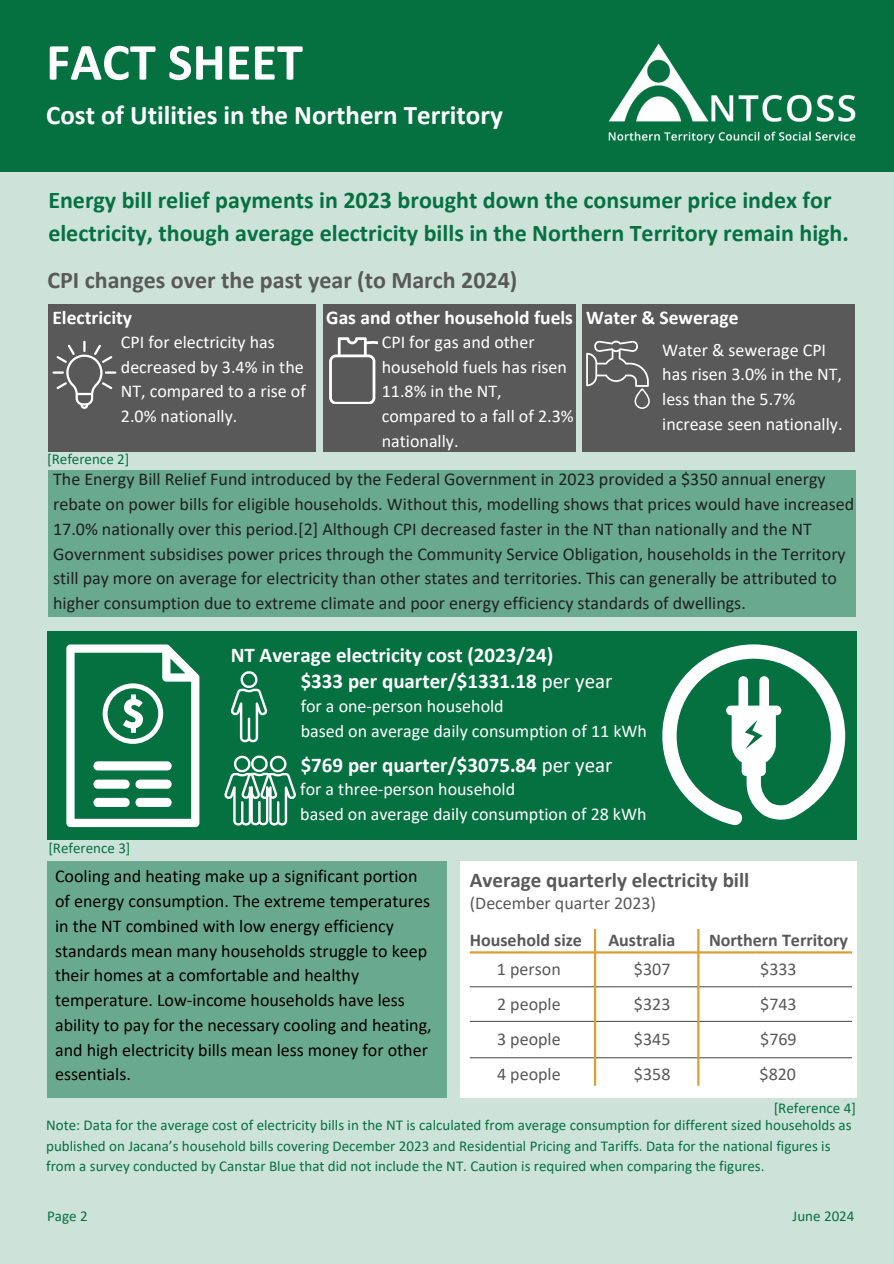
<style>
.page{position:relative;width:894px;height:1264px;background:#fff}
.page>*{position:absolute;margin:0;border:0;box-sizing:border-box;transform-origin:0 0}
.t1{font:700 52.5px "Calibri";color:#fff}
.t2{font:700 27px "Calibri";color:#fff}
.t3{font:700 24px/32.7px "Calibri";color:#057141}
.t4{font:700 24px "Calibri";color:#595959}
.t5{font:700 21px "Calibri";color:#fff}
.t6{font:700 21px "Calibri";color:#595959}
.t7{font:700 19.5px "Calibri";color:#fff}
.t8{font:18px/24.8px "Calibri";color:#202020}
.t9{font:18px/24.8px "Calibri";color:#fff}
.t10{font:18px/24.8px "Calibri";color:#000}
.t11{font:18px "Calibri";color:#595959}
.t12{font:700 18px "Calibri";color:#595959}
.t13{font:15px/20.2px "Calibri";color:#057141}
.s1{font-weight:400}
</style>
<div class="page">
<div style="left:0;top:10px;width:893px;height:1253px;background:#cde2d9"></div>
<div style="left:0;top:0;width:893px;height:171px;background:#057141"></div>
<img style="left:608px;top:43px;width:246px;height:100px">
<div style="left:47px;top:631px;width:809px;height:208px;background:#057141"></div>
<div style="left:460px;top:861px;width:396px;height:236px;background:#fff"></div>
<svg style="left:231px;top:671px;width:36px;height:71px"></svg>
<svg style="left:224px;top:755px;width:72px;height:70px"></svg>
<div style="left:323px;top:304px;width:253px;height:148px;background:#595959"></div>
<div style="left:582px;top:304px;width:273px;height:148px;background:#595959"></div>
<svg style="left:329px;top:337px;width:48px;height:66px"></svg>
<div style="left:48px;top:304px;width:268px;height:148px;background:#595959"></div>
<svg style="left:586px;top:340px;width:63px;height:69px"></svg>
<svg style="left:52px;top:340px;width:64px;height:69px"></svg>
<hr style="left:469px;top:951px;width:286px;height:2px;background:#dd9e33">
<hr style="left:755px;top:951px;width:96px;height:2px;background:#dd9e33">
<hr style="left:469px;top:1057px;width:286px;height:1px;background:#595959">
<hr style="left:755px;top:1057px;width:96px;height:1px;background:#595959">
<hr style="left:469px;top:1020px;width:286px;height:1px;background:#595959">
<hr style="left:755px;top:1020px;width:96px;height:1px;background:#595959">
<hr style="left:469px;top:986px;width:286px;height:1px;background:#595959">
<hr style="left:755px;top:986px;width:96px;height:1px;background:#595959">
<hr style="left:593px;top:929px;width:3px;height:156px;background:#dd9e33">
<hr style="left:697px;top:929px;width:2px;height:156px;background:#dd9e33">
<div style="left:47px;top:861px;width:399px;height:236px;background:#69a98d"></div>
<div style="left:49px;top:470px;width:806px;height:147px;background:#69a98d"></div>
<svg style="left:662px;top:644px;width:182px;height:181px"></svg>
<svg style="left:66px;top:644px;width:133px;height:183px"></svg>
<p class="t1" style="left:46px;top:40px;width:258px">FACT SHEET</p>
<h4 class="t2" style="left:46px;top:104px;width:458px">Cost of Utilities in the Northern Territory</h4>
<p class="t3" style="left:48px;top:186px;width:801px">Energy bill relief payments in 2023 brought down the consumer price index for electricity, though average electricity bills in the Northern Territory remain high.</p>
<h3 class="t4" style="left:47px;top:270px;width:471px">CPI changes over the past year (to March 2024)</h3>
<p class="t7" style="left:52px;top:309px;width:81px">Electricity</p>
<h4 class="t7" style="left:326px;top:309px;width:248px">Gas and other household fuels</h4>
<p class="t7" style="left:586px;top:309px;width:154px">Water &amp; Sewerage</p>
<p class="t9" style="left:121px;top:331px;width:186px">CPI for electricity has decreased by 3.4% in the<br>NT, compared to a rise of<br>2.0% nationally.</p>
<p class="t9" style="left:382px;top:331px;width:193px">CPI for gas and other household fuels has risen<br>11.8% in the NT, compared to a fall of 2.3% nationally.</p>
<p class="t13" style="left:47px;top:450px;width:84px">[Reference 2]</p>
<h4 class="t9" style="left:662px;top:339px;width:182px">Water &amp; sewerage CPI has risen 3.0% in the NT, less than the 5.7% increase seen nationally.</h4>
<p class="t8" style="left:53px;top:468px;width:802px">The Energy Bill Relief Fund introduced by the Federal Government in 2023 provided a $350 annual energy rebate on power bills for eligible households. Without this, modelling shows that prices would have increased 17.0% nationally over this period.[2] Although CPI decreased faster in the NT than nationally and the NT Government subsidises power prices through the Community Service Obligation, households in the Territory still pay more on average for electricity than other states and territories. This can generally be attributed to higher consumption due to extreme climate and poor energy efficiency standards of dwellings.</p>
<h4 class="t5" style="left:230px;top:646px;width:324px">NT Average electricity cost (2023/24)</h4>
<p class="t5" style="left:300px;top:672px;width:313px">$333 per quarter/$1331.18 <span class="s1">per year</span></p>
<p class="t9" style="left:300px;top:695px;width:204px">for a one-person household</p>
<p class="t9" style="left:300px;top:719px;width:348px">based on average daily consumption of 11 kWh</p>
<p class="t13" style="left:48px;top:839px;width:84px">[Reference 3]</p>
<p class="t5" style="left:300px;top:756px;width:313px">$769 per quarter/$3075.84 <span class="s1">per year</span></p>
<p class="t9" style="left:300px;top:778px;width:216px">for a three-person household</p>
<p class="t9" style="left:300px;top:803px;width:348px">based on average daily consumption of 28 kWh</p>
<p class="t10" style="left:55px;top:865px;width:378px">Cooling and heating make up a significant portion of energy consumption. The extreme temperatures in the NT combined with low energy efficiency standards mean many households struggle to keep their homes at a comfortable and healthy temperature. Low-income households have less ability to pay for the necessary cooling and heating, and high electricity bills mean less money for other essentials.</p>
<p class="t6" style="left:469px;top:871px;width:281px">Average quarterly electricity bill</p>
<p class="t11" style="left:469px;top:896px;width:188px">(December quarter 2023)</p>
<h3 class="t12" style="left:469px;top:932px;width:114px">Household size</h3>
<p class="t12" style="left:608px;top:932px;width:68px">Australia</p>
<h2 class="t12" style="left:708px;top:932px;width:140px">Northern Territory</h2>
<p class="t11" style="left:497px;top:961px;width:65px">1 person</p>
<h5 class="t11" style="left:497px;top:996px;width:65px">2 people</h5>
<p class="t11" style="left:497px;top:1031px;width:65px">3 people</p>
<p class="t11" style="left:497px;top:1066px;width:65px">4 people</p>
<p class="t11" style="left:633px;top:961px;width:38px">$307</p>
<p class="t11" style="left:633px;top:996px;width:38px">$323</p>
<h6 class="t11" style="left:633px;top:1031px;width:38px">$345</h6>
<h6 class="t11" style="left:633px;top:1066px;width:38px">$358</h6>
<p class="t11" style="left:760px;top:961px;width:38px">$333</p>
<p class="t11" style="left:760px;top:996px;width:38px">$743</p>
<p class="t11" style="left:760px;top:1031px;width:38px">$769</p>
<p class="t11" style="left:759px;top:1066px;width:38px">$820</p>
<p class="t13" style="left:773px;top:1099px;width:84px">[Reference 4]</p>
<p class="t13" style="left:46px;top:1116px;width:806px">Note: Data for the average cost of electricity bills in the NT is calculated from average consumption for different sized households as published on Jacana’s household bills covering December 2023 and Residential Pricing and Tariffs. Data for the national figures is from a survey conducted by Canstar Blue that did not include the NT. Caution is required when comparing the figures.</p>
<h5 class="t13" style="left:47px;top:1207px;width:42px">Page 2</h5>
<p class="t13" style="left:792px;top:1207px;width:63px">June 2024</p>
</div>
